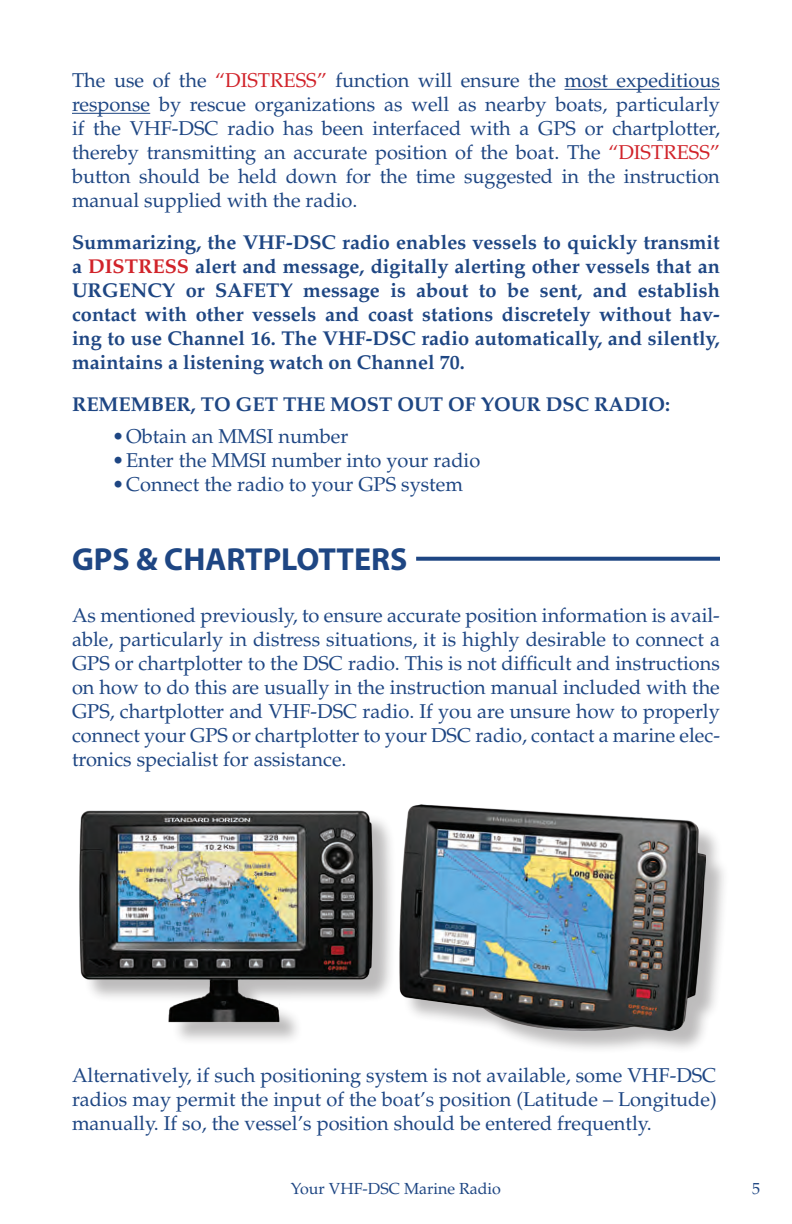
<style>
.page{position:relative;width:792px;height:1224px;background:#fff}
.page>*{position:absolute;margin:0;border:0;box-sizing:border-box;transform-origin:0 0}
.t1{font:700 32px "Myriad";color:#1e4683}
.t2{font:20px/24px "Palatino";color:#1e4683;text-align:justify}
.t3{font:700 20px/24px "Palatino";color:#1e4683;text-align:justify}
.t4{font:16px "Palatino";color:#1e4683}
.s1{color:#d1232a}
</style>
<div class="page">
<hr style="left:565px;top:89px;width:155px;height:1px;background:#1e4683">
<hr style="left:72px;top:113px;width:78px;height:1px;background:#1e4683">
<svg style="left:416px;top:557px;width:304px;height:4px"></svg>
<div style="left:82px;top:814px;width:315px;height:232px;background:#231f20;opacity:.3"></div>
<img style="left:79px;top:810px;width:302px;height:218px">
<div style="left:403px;top:809px;width:326px;height:246px;background:#231f20;opacity:.3"></div>
<img style="left:396px;top:805px;width:309px;height:226px">
<p class="t2" style="left:72px;top:69px;width:650px">The use of the <span class="s1">“DISTRESS”</span> function will ensure the most expeditious response by rescue organizations as well as nearby boats, particularly if the VHF-DSC radio has been interfaced with a GPS or chartplotter, thereby transmitting an accurate position of the boat. The <span class="s1">“DISTRESS” </span>button should be held down for the time suggested in the instruction manual supplied with the radio.</p>
<p class="t3" style="left:72px;top:231px;width:650px">Summarizing, the VHF-DSC radio enables vessels to quickly transmit a <span class="s1">DISTRESS</span> alert and message, digitally alerting other vessels that an URGENCY or SAFETY message is about to be sent, and establish contact with other vessels and coast stations discretely without hav&shy;ing to use Channel 16. The VHF-DSC radio automatically, and silently, maintains a listening watch on Channel 70.</p>
<p class="t3" style="left:72px;top:393px;width:600px">REMEMBER, TO GET THE MOST OUT OF YOUR DSC RADIO:</p>
<p class="t2" style="left:112px;top:425px;width:238px">•Obtain an MMSI number</p>
<p class="t2" style="left:112px;top:449px;width:370px">• Enter the MMSI number into your radio</p>
<p class="t2" style="left:112px;top:473px;width:353px">• Connect the radio to your GPS system</p>
<h1 class="t1" style="left:72px;top:543px;width:337px">GPS &amp; CHARTPLOTTERS</h1>
<p class="t2" style="left:72px;top:603px;width:650px">As mentioned previously, to ensure accurate position information is avail&shy;able, particularly in distress situations, it is highly desirable to connect a GPS or chartplotter to the DSC radio. This is not difficult and instructions on how to do this are usually in the instruction manual included with the GPS, chartplotter and VHF-DSC radio. If you are unsure how to properly connect your GPS or chartplotter to your DSC radio, contact a marine elec&shy;tronics specialist for assistance.</p>
<p class="t2" style="left:72px;top:1063px;width:646px">Alternatively, if such positioning system is not available, some VHF-DSC radios may permit the input of the boat’s position (Latitude – Longitude) manually. If so, the vessel’s position should be entered frequently.</p>
<p class="t4" style="left:291px;top:1179px;width:212px">Your VHF-DSC Marine Radio</p>
<p class="t4" style="left:752px;top:1179px;width:9px">5</p>
</div>
